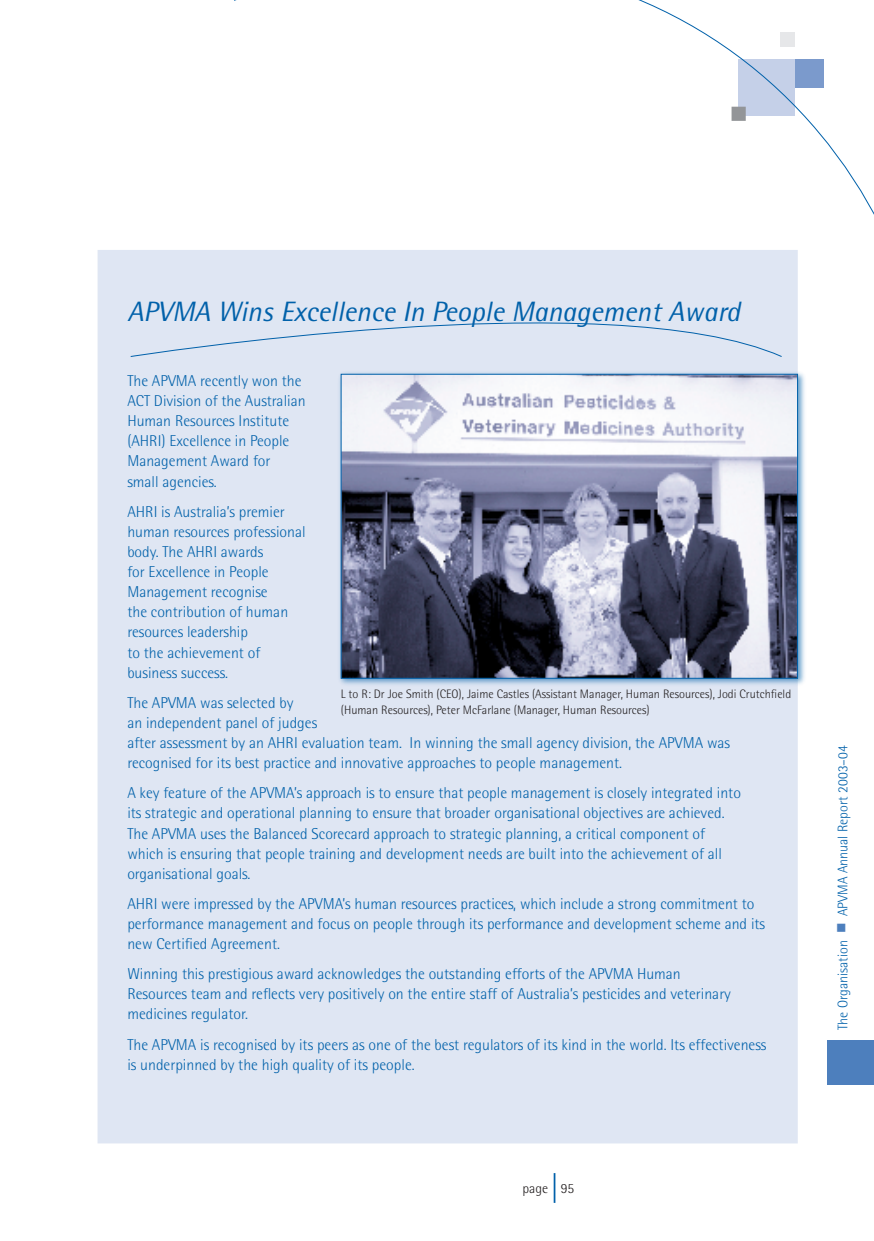
<style>
.page{position:relative;width:874px;height:1241px;background:#fff}
.page>*{position:absolute;margin:0;border:0;box-sizing:border-box;transform-origin:0 0}
.t1{font:italic 28px "Rotis Semi Sans";color:#0161aa}
.t2{font:300 15.75px/20.1px "Rotis Semi Sans";color:#0161aa}
.t3{font:300 14px "Rotis Semi Sans";color:#0161aa}
.t4{font:300 14px "Rotis Semi Sans";color:#231f20}
.t5{font:300 12.25px/15.8px "Rotis Semi Sans";color:#231f20}
.s1{color:#4d7fbd}
</style>
<div class="page">
<div style="left:827px;top:1039px;width:46px;height:45px;background:#4d7fbd"></div>
<hr style="left:553px;top:1172px;width:2px;height:30px;background:#0161aa">
<svg style="left:234px;top:0;width:639px;height:370px"></svg>
<div style="left:731px;top:107px;width:14px;height:14px;background:#939598"></div>
<div style="left:97px;top:250px;width:700px;height:893px;background:#dfe6f3"></div>
<svg style="left:130px;top:322px;width:651px;height:35px"></svg>
<div style="left:336px;top:370px;width:471px;height:317px;background:#0161aa;opacity:.6"></div>
<img style="left:343px;top:376px;width:452px;height:300px">
<div style="left:341px;top:374px;width:456px;height:304px;border:1px solid #0161aa"></div>
<h1 class="t1" style="left:127px;top:294px;width:614px">APVMA Wins Excellence In People Management Award</h1>
<p class="t2" style="left:127px;top:370px;width:180px">The APVMA recently won the<br>ACT Division of the Australian<br>Human Resources Institute (AHRI) Excellence in People<br>Management Award for small agencies.</p>
<p class="t2" style="left:127px;top:501px;width:179px">AHRI is Australia’s premier human resources professional body. The AHRI awards<br>for Excellence in People<br>Management recognise<br>the contribution of human resources leadership<br>to the achievement of business success.</p>
<p class="t2" style="left:127px;top:692px;width:604px">The APVMA was selected by<br>an independent panel of judges<br>after assessment by an AHRI evaluation team. In winning the small agency division, the APVMA was recognised for its best practice and innovative approaches to people management.</p>
<p class="t2" style="left:127px;top:782px;width:614px">A key feature of the APVMA’s approach is to ensure that people management is closely integrated into its strategic and operational planning to ensure that broader organisational objectives are achieved.<br>The APVMA uses the Balanced Scorecard approach to strategic planning, a critical component of which is ensuring that people training and development needs are built into the achievement of all organisational goals.</p>
<p class="t2" style="left:127px;top:893px;width:639px">AHRI were impressed by the APVMA’s human resources practices, which include a strong commitment to performance management and focus on people through its performance and development scheme and its new Certified Agreement.</p>
<p class="t2" style="left:127px;top:963px;width:605px">Winning this prestigious award acknowledges the outstanding efforts of the APVMA Human<br>Resources team and reflects very positively on the entire staff of Australia’s pesticides and veterinary medicines regulator.</p>
<p class="t2" style="left:127px;top:1033px;width:640px">The APVMA is recognised by its peers as one of the best regulators of its kind in the world. Its effectiveness is underpinned by the high quality of its people.</p>
<p class="t5" style="left:341px;top:685px;width:451px">L to R: Dr Joe Smith (CEO), Jaime Castles (Assistant Manager, Human Resources), Jodi Crutchfield (Human Resources), Peter McFarlane (Manager, Human Resources)</p>
<p class="t4" style="left:522px;top:1180px;width:53px">page 95</p>
<p class="t3" style="left:834px;top:1029px;width:286px;rotate:-90deg">The Organisation <span class="s1">■</span> APVMA Annual Report 2003–04</p>
</div>
